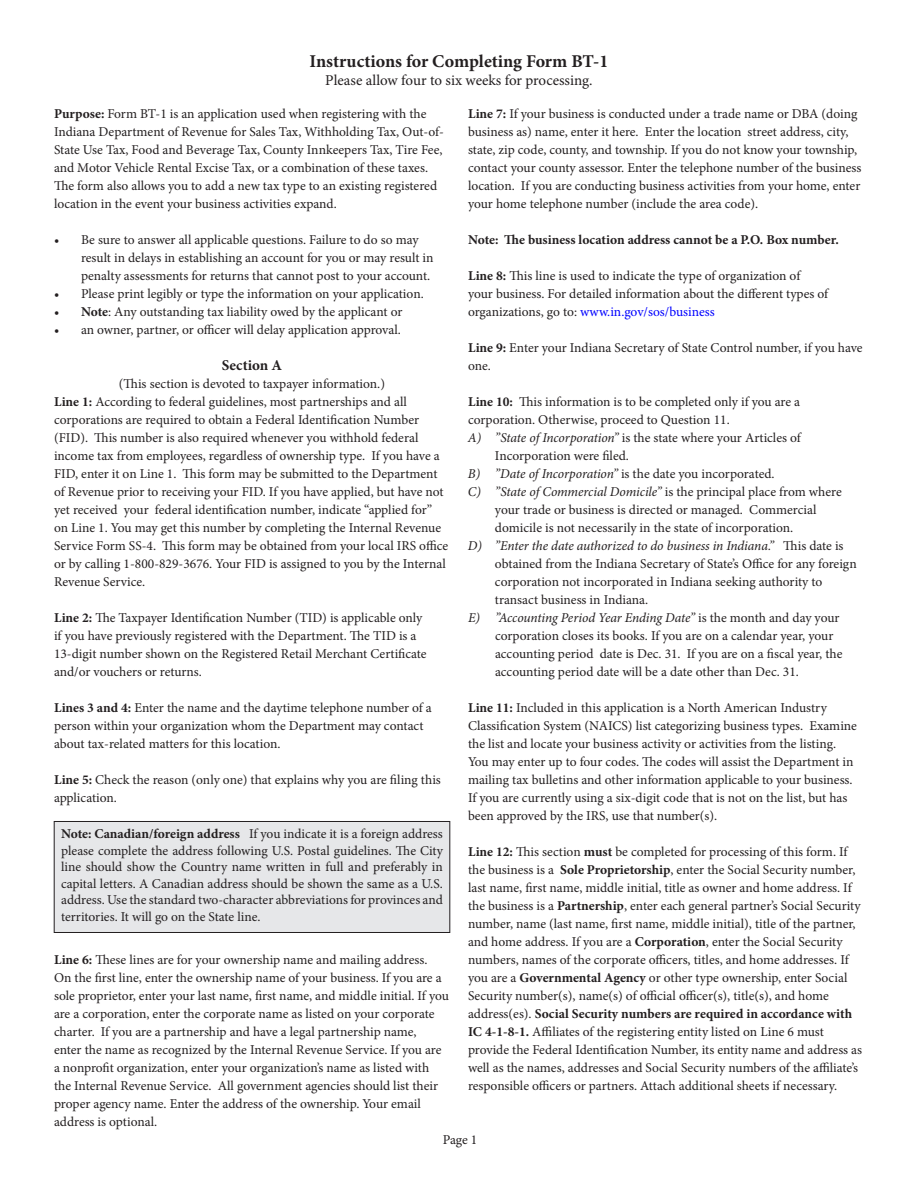
<style>
.page{position:relative;width:918px;height:1188px;background:#fff}
.page>*{position:absolute;margin:0;border:0;box-sizing:border-box;transform-origin:0 0}
.t1{font:700 18px "Minion Pro";letter-spacing:-.005em;color:#231f20}
.t2{font:15px "Minion Pro";color:#231f20}
.t3{font:700 15px "Minion Pro";letter-spacing:.005em;color:#231f20}
.t4{font:13.5px/18px "Minion Pro";letter-spacing:-.005em;color:#231f20}
.t5{font:700 13.5px "Minion Pro";color:#231f20}
.s1{font-weight:700}
.s2{color:#00f}
.s3{font-style:italic}
</style>
<div class="page">
<div style="left:54px;top:821px;width:396px;height:111px;background:#e6e7e9"></div>
<div style="left:54px;top:821px;width:396px;height:112px;border:1px solid #231f20"></div>
<p class="t1" style="left:310px;top:49px;width:300px">Instructions for Completing Form BT-1</p>
<p class="t2" style="left:325px;top:70px;width:269px">Please allow four to six weeks for processing.</p>
<p class="t4" style="left:54px;top:105px;width:391px"><span class="s1">Purpose:</span> Form BT-1 is an application used when registering with the Indiana Department of Revenue for Sales Tax, Withholding Tax, Out-of-State Use Tax, Food and Beverage Tax, County Innkeepers Tax, Tire Fee, and Motor Vehicle Rental Excise Tax, or a combination of these taxes.<br>The form also allows you to add a new tax type to an existing registered location in the event your business activities expand.</p>
<p class="t4" style="left:81px;top:231px;width:354px;text-indent:-27px">• Be sure to answer all applicable questions. Failure to do so may result in delays in establishing an account for you or may result in penalty assessments for returns that cannot post to your account.</p>
<p class="t4" style="left:54px;top:285px;width:371px">• Please print legibly or type the information on your application.</p>
<p class="t4" style="left:54px;top:303px;width:350px">• <span class="s1">Note</span>: Any outstanding tax liability owed by the applicant or</p>
<p class="t4" style="left:54px;top:321px;width:348px">• an owner, partner, or officer will delay application approval.</p>
<p class="t3" style="left:222px;top:354px;width:62px">Section A</p>
<p class="t4" style="left:119px;top:375px;width:268px">(This section is devoted to taxpayer information.)</p>
<p class="t4" style="left:54px;top:393px;width:396px"><span class="s1">Line 1:</span> According to federal guidelines, most partnerships and all corporations are required to obtain a Federal Identification Number (FID). This number is also required whenever you withhold federal income tax from employees, regardless of ownership type. If you have a FID, enter it on Line 1. This form may be submitted to the Department of Revenue prior to receiving your FID. If you have applied, but have not yet received your federal identification number, indicate “applied for” on Line 1. You may get this number by completing the Internal Revenue Service Form SS-4. This form may be obtained from your local IRS office or by calling 1-800-829-3676. Your FID is assigned to you by the Internal Revenue Service.</p>
<p class="t4" style="left:54px;top:609px;width:374px"><span class="s1">Line 2:</span> The Taxpayer Identification Number (TID) is applicable only if you have previously registered with the Department. The TID is a 13-digit number shown on the Registered Retail Merchant Certificate and/or vouchers or returns.</p>
<p class="t4" style="left:54px;top:699px;width:379px"><span class="s1">Lines 3 and 4:</span> Enter the name and the daytime telephone number of a person within your organization whom the Department may contact about tax-related matters for this location.</p>
<p class="t4" style="left:54px;top:771px;width:388px"><span class="s1">Line 5:</span> Check the reason (only one) that explains why you are filing this application.</p>
<p class="t4" style="left:61px;top:826px;width:383px;line-height:16.5px;text-align:justify"><span class="s1">Note: Canadian/foreign address</span> If you indicate it is a foreign address please complete the address following U.S. Postal guidelines. The City line should show the Country name written in full and preferably in capital letters. A Canadian address should be shown the same as a U.S. address. Use the standard two-character abbreviations for provinces and territories. It will go on the State line.</p>
<p class="t4" style="left:54px;top:951px;width:397px"><span class="s1">Line 6:</span> These lines are for your ownership name and mailing address.<br>On the first line, enter the ownership name of your business. If you are a sole proprietor, enter your last name, first name, and middle initial. If you are a corporation, enter the corporate name as listed on your corporate charter. If you are a partnership and have a legal partnership name,<br>enter the name as recognized by the Internal Revenue Service. If you are a nonprofit organization, enter your organization’s name as listed with the Internal Revenue Service. All government agencies should list their proper agency name. Enter the address of the ownership. Your email address is optional.</p>
<p class="t4" style="left:468px;top:105px;width:395px"><span class="s1">Line 7:</span> If your business is conducted under a trade name or DBA (doing business as) name, enter it here. Enter the location street address, city, state, zip code, county, and township. If you do not know your township, contact your county assessor. Enter the telephone number of the business location. If you are conducting business activities from your home, enter your home telephone number (include the area code).</p>
<p class="t5" style="left:468px;top:230px;width:372px">Note: The business location address cannot be a P.O. Box number.</p>
<p class="t4" style="left:468px;top:267px;width:362px"><span class="s1">Line 8:</span> This line is used to indicate the type of organization of your business. For detailed information about the different types of organizations, go to: <span class="s2">www.in.gov/sos/business</span></p>
<p class="t4" style="left:468px;top:339px;width:396px"><span class="s1">Line 9:</span> Enter your Indiana Secretary of State Control number, if you have one.</p>
<p class="t4" style="left:468px;top:393px;width:334px"><span class="s1">Line 10:</span> This information is to be completed only if you are a corporation. Otherwise, proceed to Question 11.</p>
<p class="t4" style="left:495px;top:429px;width:307px;text-indent:-27px"><span class="s3">A) ”State of Incorporation”</span> is the state where your Articles of<br>Incorporation were filed.</p>
<p class="t4" style="left:468px;top:465px;width:308px"><span class="s3">B) ”Date of Incorporation”</span> is the date you incorporated.</p>
<p class="t4" style="left:495px;top:483px;width:348px;text-indent:-27px"><span class="s3">C) ”State of Commercial Domicile”</span> is the principal place from where your trade or business is directed or managed. Commercial domicile is not necessarily in the state of incorporation.</p>
<p class="t4" style="left:495px;top:537px;width:363px;text-indent:-27px"><span class="s3">D) ”Enter the date authorized to do business in Indiana.”</span> This date is obtained from the Indiana Secretary of State’s Office for any foreign corporation not incorporated in Indiana seeking authority to transact business in Indiana.</p>
<p class="t4" style="left:495px;top:609px;width:349px;text-indent:-27px"><span class="s3">E) ”Accounting Period Year Ending Date”</span> is the month and day your corporation closes its books. If you are on a calendar year, your accounting period date is Dec. 31. If you are on a fiscal year, the accounting period date will be a date other than Dec. 31.</p>
<p class="t4" style="left:468px;top:699px;width:391px"><span class="s1">Line 11:</span> Included in this application is a North American Industry Classification System (NAICS) list categorizing business types. Examine the list and locate your business activity or activities from the listing.<br>You may enter up to four codes. The codes will assist the Department in mailing tax bulletins and other information applicable to your business.<br>If you are currently using a six-digit code that is not on the list, but has been approved by the IRS, use that number(s).</p>
<p class="t4" style="left:468px;top:843px;width:396px"><span class="s1">Line 12:</span> This section <span class="s1">must</span> be completed for processing of this form. If the business is a <span class="s1">Sole Proprietorship</span>, enter the Social Security number, last name, first name, middle initial, title as owner and home address. If the business is a <span class="s1">Partnership</span>, enter each general partner’s Social Security number, name (last name, first name, middle initial), title of the partner, and home address. If you are a <span class="s1">Corporation</span>, enter the Social Security numbers, names of the corporate officers, titles, and home addresses. If you are a <span class="s1">Governmental Agency</span> or other type ownership, enter Social Security number(s), name(s) of official officer(s), title(s), and home address(es). <span class="s1">Social Security numbers are required in accordance with IC 4-1-8-1.</span> Affiliates of the registering entity listed on Line 6 must provide the Federal Identification Number, its entity name and address as well as the names, addresses and Social Security numbers of the affiliate’s responsible officers or partners. Attach additional sheets if necessary.</p>
<p class="t4" style="left:443px;top:1131px;width:36px">Page 1</p>
</div>
